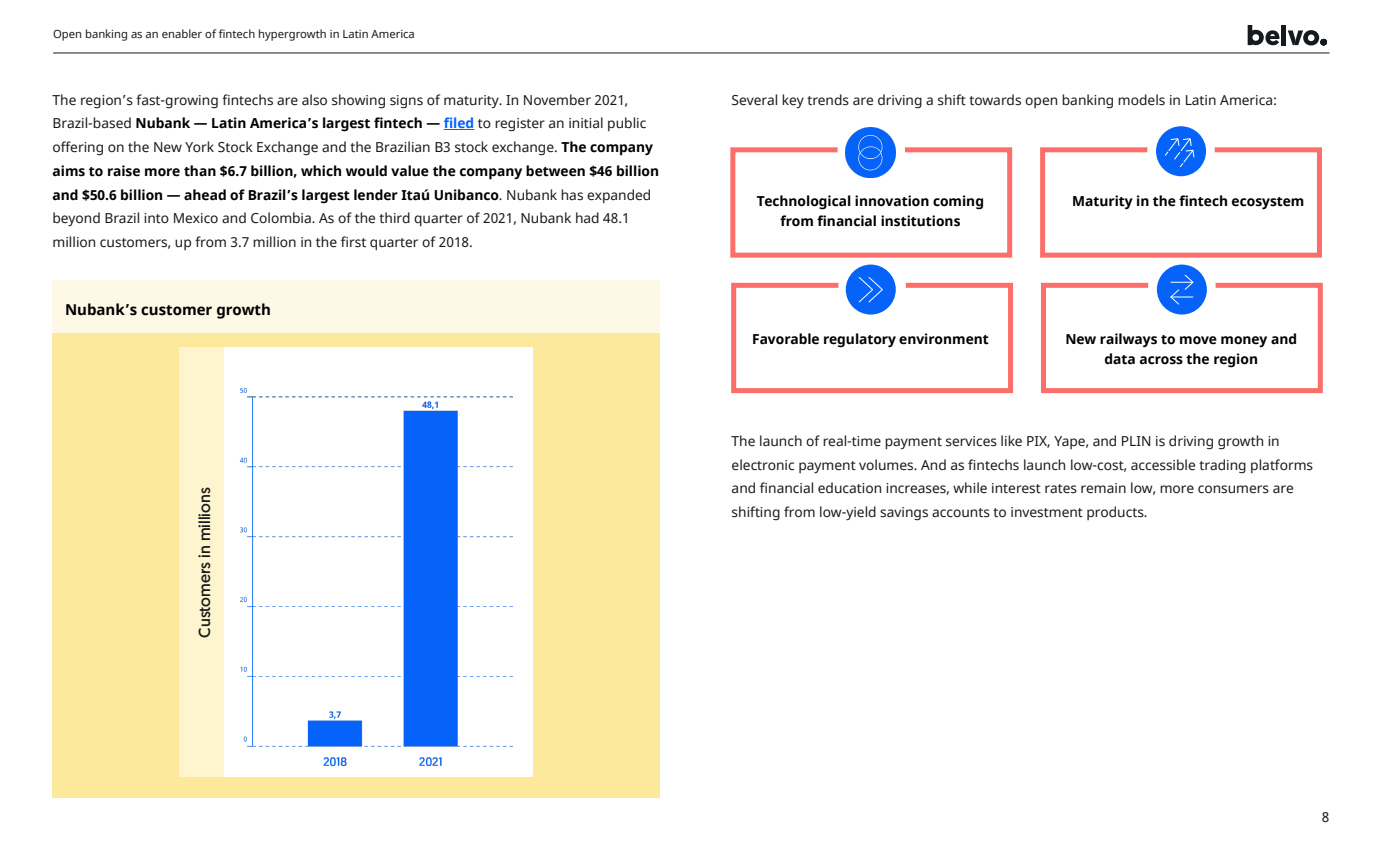
<style>
.page{position:relative;width:1382px;height:850px;background:#fff}
.page>*{position:absolute;margin:0;border:0;box-sizing:border-box;transform-origin:0 0}
.Título_XS{font:16px "Geomanist";color:#171a1d}
.TITULOS_GRÁFICAS{font:700 15px "Noto Sans";color:#000}
.t1{font:13.75px/23.8px "Noto Sans";color:#171a1d}
.t2{font:700 13.75px/20px "Noto Sans";color:#000;text-align:center}
.Textos_cabecera{font:11.25px "Noto Sans";color:#171a1d}
.s1{font-weight:700;color:#000}
.s2{font-weight:700;color:#0062ff}
</style>
<div class="page">
<hr style="left:53px;top:52px;width:1276px;height:1px;background:#171a1d">
<hr style="left:1281px;top:25px;width:4px;height:20px;background:#161a1d">
<svg style="left:1247px;top:25px;width:32px;height:20px"></svg>
<svg style="left:1287px;top:30px;width:39px;height:15px"></svg>
<div style="left:1040px;top:283px;width:282px;height:110px;border:5px solid #fb6e6a"></div>
<div style="left:1148px;top:253px;width:67px;height:67px;background:#fff;border-radius:50%"></div>
<div style="left:731px;top:283px;width:281px;height:110px;border:5px solid #fb6e6a"></div>
<div style="left:838px;top:253px;width:67px;height:67px;background:#fff;border-radius:50%"></div>
<div style="left:1156px;top:265px;width:50px;height:50px;background:#0663f9;border-radius:50%"></div>
<svg style="left:1170px;top:274px;width:23px;height:31px"></svg>
<div style="left:1040px;top:147px;width:281px;height:111px;border:5px solid #fb6e6a"></div>
<div style="left:1147px;top:118px;width:67px;height:67px;background:#fff;border-radius:50%"></div>
<div style="left:730px;top:147px;width:282px;height:111px;border:5px solid #fb6e6a"></div>
<div style="left:837px;top:118px;width:68px;height:67px;background:#fff;border-radius:50%"></div>
<div style="left:52px;top:294px;width:607px;height:504px;background:#fde99b"></div>
<div style="left:52px;top:281px;width:607px;height:52px;background:#fef9e6"></div>
<div style="left:224px;top:348px;width:308px;height:429px;background:#fff"></div>
<div style="left:179px;top:348px;width:45px;height:430px;background:#fef4cd"></div>
<img style="left:239px;top:388px;width:274px;height:379px">
<img style="left:845px;top:127px;width:50px;height:50px">
<div style="left:845px;top:265px;width:50px;height:50px;background:#0663f9;border-radius:50%"></div>
<svg style="left:858px;top:277px;width:25px;height:26px"></svg>
<div style="left:1155px;top:126px;width:50px;height:50px;background:#0663f9;border-radius:50%"></div>
<svg style="left:1165px;top:138px;width:29px;height:30px"></svg>
<hr style="left:443px;top:129px;width:31px;height:1px;background:#0062ff">
<p class="Textos_cabecera" style="left:53px;top:27px;width:363px">Open banking as an enabler of fintech hypergrowth in Latin America</p>
<p class="t1" style="left:52px;top:88px;width:608px">The region’s fast-growing fintechs are also showing signs of maturity. In November 2021, Brazil-based <span class="s1">Nubank — Latin America’s largest fintech —</span> <span class="s2">filed</span> to register an initial public offering on the New York Stock Exchange and the Brazilian B3 stock exchange. <span class="s1">The company aims to raise more than $6.7 billion, which would value the company between $46 billion and $50.6 billion — ahead of Brazil’s largest lender Itaú Unibanco</span>. Nubank has expanded beyond Brazil into Mexico and Colombia. As of the third quarter of 2021, Nubank had 48.1 million customers, up from 3.7 million in the first quarter of 2018.</p>
<p class="TITULOS_GRÁFICAS" style="left:65px;top:299px;width:207px">Nubank’s customer growth</p>
<p class="Título_XS" style="left:194px;top:638px;width:152px;rotate:-90deg">Customers in millions</p>
<p class="t1" style="left:731px;top:88px;width:547px">Several key trends are driving a shift towards open banking models in Latin America:</p>
<p class="t2" style="left:756px;top:192px;width:229px">Technological innovation coming from financial institutions</p>
<p class="t2" style="left:1072px;top:192px;width:234px">Maturity in the fintech ecosystem</p>
<p class="t2" style="left:752px;top:330px;width:238px">Favorable regulatory environment</p>
<p class="t2" style="left:1065px;top:329px;width:233px">New railways to move money and data across the region</p>
<p class="t1" style="left:731px;top:430px;width:583px">The launch of real-time payment services like PIX, Yape, and PLIN is driving growth in electronic payment volumes. And as fintechs launch low-cost, accessible trading platforms and financial education increases, while interest rates remain low, more consumers are shifting from low-yield savings accounts to investment products.</p>
<p class="t1" style="left:1321px;top:806px;width:9px">8</p>
</div>
